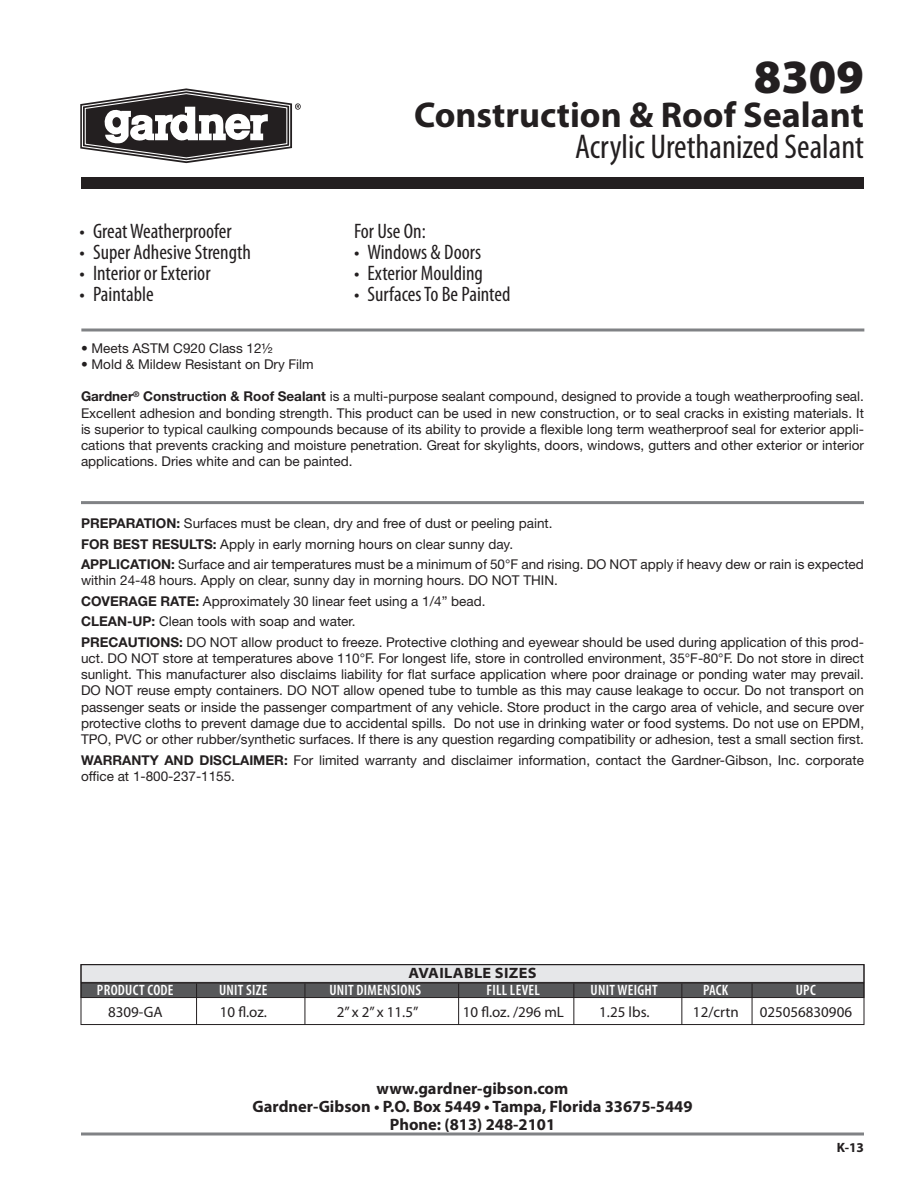
<style>
.page{position:relative;width:918px;height:1188px;background:#fff}
.page>*{position:absolute;margin:0;border:0;box-sizing:border-box;transform-origin:0 0}
.t1{font:900 48px "Myriad Pro";color:#231f20}
.t2{font:700 36px "Myriad Pro";color:#231f20}
.t3{font:condensed 34.5px "Myriad Pro";color:#231f20}
.t4{font:condensed 21px "Myriad Pro";color:#231f20}
.t5{font:700 16.5px "Myriad Pro";color:#231f20}
.t6{font:15px "Myriad Pro";color:#231f20}
.t7{font:600 condensed 15px "Myriad Pro";letter-spacing:.02em;color:#fff}
.t8{font:700 semi-expanded 15px "Myriad Pro";letter-spacing:.02em;color:#231f20}
.t9{font:13.5px/16.2px "Helvetica Neue LT Std";color:#231f20}
.t10{font:700 13.5px "Myriad Pro";color:#231f20}
.s1{font-weight:700}
</style>
<div class="page">
<div style="left:81px;top:177px;width:783px;height:12px;background:#231f20"></div>
<hr style="left:81px;top:501px;width:783px;height:3px;background:#808285">
<svg style="left:81px;top:1132px;width:783px;height:4px;background:#9fa1a3"></svg>
<svg style="left:81px;top:328px;width:783px;height:4px;background:#9fa1a3"></svg>
<svg style="left:80px;top:88px;width:221px;height:75px"></svg>
<div style="left:81px;top:983px;width:783px;height:15px;background:#57585a;border:1px solid #231f20"></div>
<div style="left:81px;top:964px;width:783px;height:19px;background:#e6e7e9;border:1px solid #231f20"></div>
<hr style="left:458px;top:984px;width:1px;height:41px;background:#231f20">
<hr style="left:573px;top:984px;width:1px;height:41px;background:#231f20">
<hr style="left:681px;top:984px;width:1px;height:41px;background:#231f20">
<hr style="left:752px;top:984px;width:1px;height:41px;background:#231f20">
<hr style="left:305px;top:984px;width:1px;height:41px;background:#231f20">
<hr style="left:196px;top:984px;width:1px;height:41px;background:#231f20">
<div style="left:81px;top:964px;width:783px;height:61px;border:1px solid #231f20"></div>
<p class="t1" style="left:754px;top:44px;width:112px">8309</p>
<p class="t2" style="left:414px;top:92px;width:451px">Construction &amp; Roof Sealant</p>
<p class="t4" style="left:80px;top:219px;width:154px">• Great Weatherproofer</p>
<p class="t4" style="left:80px;top:240px;width:173px">• Super Adhesive Strength</p>
<p class="t4" style="left:80px;top:261px;width:133px">• Interior or Exterior</p>
<p class="t4" style="left:80px;top:282px;width:76px">• Paintable</p>
<p class="t4" style="left:354px;top:219px;width:73px">For Use On:</p>
<p class="t4" style="left:354px;top:240px;width:129px">• Windows &amp; Doors</p>
<p class="t4" style="left:354px;top:261px;width:130px">• Exterior Moulding</p>
<p class="t4" style="left:354px;top:282px;width:158px">• Surfaces To Be Painted</p>
<p class="t3" style="left:575px;top:126px;width:290px">Acrylic Urethanized Sealant</p>
<p class="t9" style="left:81px;top:340px;width:193px">• Meets ASTM C920 Class 12½</p>
<p class="t9" style="left:81px;top:356px;width:234px">• Mold &amp; Mildew Resistant on Dry Film</p>
<p class="t9" style="left:81px;top:388px;width:784px;text-align:justify"><span class="s1">Gardner</span><sup>®</sup> <span class="s1">Construction &amp; Roof Sealant</span> is a multi-purpose sealant compound, designed to provide a tough weatherproofing seal.<br>Excellent adhesion and bonding strength. This product can be used in new construction, or to seal cracks in existing materials. It is superior to typical caulking compounds because of its ability to provide a flexible long term weatherproof seal for exterior appli&shy;cations that prevents cracking and moisture penetration. Great for skylights, doors, windows, gutters and other exterior or interior applications. Dries white and can be painted.</p>
<p class="t9" style="left:81px;top:515px;width:473px"><span class="s1">PREPARATION:</span> Surfaces must be clean, dry and free of dust or peeling paint.</p>
<p class="t9" style="left:81px;top:535px;width:434px"><span class="s1">FOR BEST RESULTS:</span> Apply in early morning hours on clear sunny day.</p>
<p class="t9" style="left:81px;top:556px;width:784px"><span class="s1">APPLICATION:</span> Surface and air temperatures must be a minimum of 50°F and rising. DO NOT apply if heavy dew or rain is expected within 24-48 hours. Apply on clear, sunny day in morning hours. DO NOT THIN.</p>
<p class="t9" style="left:81px;top:593px;width:406px"><span class="s1">COVERAGE RATE:</span> Approximately 30 linear feet using a 1/4” bead.</p>
<p class="t9" style="left:81px;top:613px;width:276px"><span class="s1">CLEAN-UP:</span> Clean tools with soap and water.</p>
<p class="t9" style="left:81px;top:634px;width:785px;text-align:justify"><span class="s1">PRECAUTIONS:</span> DO NOT allow product to freeze. Protective clothing and eyewear should be used during application of this prod&shy;uct. DO NOT store at temperatures above 110°F. For longest life, store in controlled environment, 35°F-80°F. Do not store in direct sunlight. This manufacturer also disclaims liability for flat surface application where poor drainage or ponding water may prevail.<br>DO NOT reuse empty containers. DO NOT allow opened tube to tumble as this may cause leakage to occur. Do not transport on passenger seats or inside the passenger compartment of any vehicle. Store product in the cargo area of vehicle, and secure over protective cloths to prevent damage due to accidental spills. Do not use in drinking water or food systems. Do not use on EPDM, TPO, PVC or other rubber/synthetic surfaces. If there is any question regarding compatibility or adhesion, test a small section first.</p>
<p class="t9" style="left:81px;top:751px;width:784px"><span class="s1">WARRANTY AND DISCLAIMER:</span> For limited warranty and disclaimer information, contact the Gardner-Gibson, Inc. corporate office at 1-800-237-1155.</p>
<p class="t8" style="left:408px;top:964px;width:130px">AVAILABLE SIZES</p>
<p class="t7" style="left:97px;top:981px;width:78px">PRODUCT CODE</p>
<p class="t7" style="left:219px;top:981px;width:50px">UNIT SIZE</p>
<p class="t7" style="left:329px;top:981px;width:93px">UNIT DIMENSIONS</p>
<p class="t7" style="left:487px;top:981px;width:55px">FILL LEVEL</p>
<p class="t7" style="left:591px;top:981px;width:69px">UNIT WEIGHT</p>
<p class="t7" style="left:703px;top:981px;width:27px">PACK</p>
<p class="t7" style="left:796px;top:981px;width:22px">UPC</p>
<p class="t6" style="left:108px;top:1003px;width:56px">8309-GA</p>
<p class="t6" style="left:220px;top:1003px;width:49px">10 fl.oz.</p>
<p class="t6" style="left:337px;top:1003px;width:83px">2” x 2” x 11.5”</p>
<p class="t6" style="left:463px;top:1003px;width:103px">10 fl.oz. /296 mL</p>
<p class="t6" style="left:599px;top:1003px;width:52px">1.25 lbs.</p>
<p class="t6" style="left:693px;top:1003px;width:47px">12/crtn</p>
<p class="t6" style="left:760px;top:1003px;width:94px">025056830906</p>
<p class="t5" style="left:377px;top:1078px;width:193px">www.gardner-gibson.com</p>
<p class="t5" style="left:252px;top:1096px;width:442px">Gardner-Gibson • P.O. Box 5449 • Tampa, Florida 33675-5449</p>
<p class="t5" style="left:390px;top:1114px;width:167px">Phone: (813) 248-2101</p>
<p class="t10" style="left:837px;top:1138px;width:29px">K-13</p>
</div>
